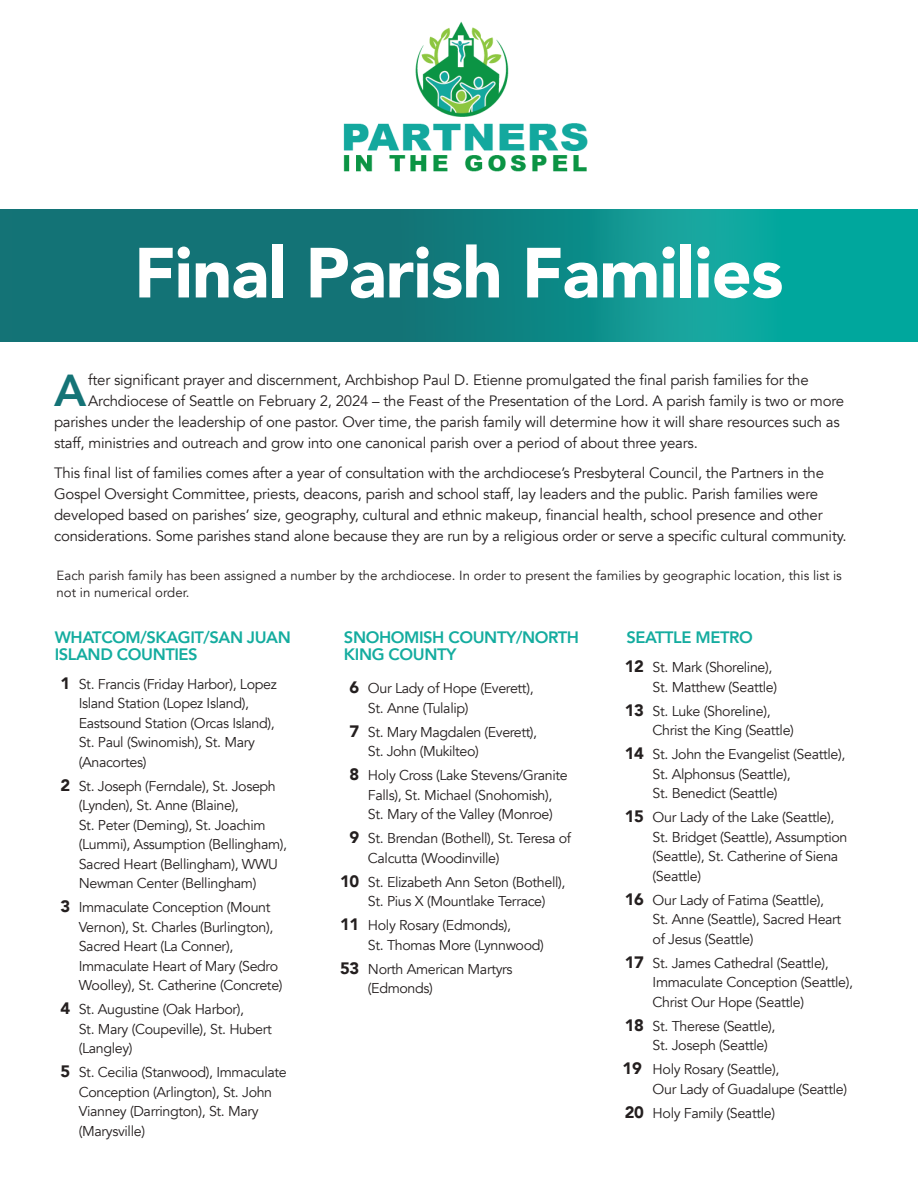
<style>
.page{position:relative;width:918px;height:1188px;background:#fff}
.page>*{position:absolute;margin:0;border:0;box-sizing:border-box;transform-origin:0 0}
.t1{font:900 70.05px "Avenir";letter-spacing:-.01em;color:#fff}
.t2{font:800 44.7px "Avenir";color:#147376}
.t3{font:800 16.5px/16.5px "Avenir";letter-spacing:-.025em;color:#14ac9f}
.t4{font:15px/21px "Avenir";letter-spacing:-.015em;color:#241f1f}
.t5{font:14.25px/19.5px "Avenir";letter-spacing:-.025em;color:#241f1f}
.t6{font:13.2px/16.5px "Avenir";color:#241f1f}
.s1{font-weight:900;font-size:16.5px}
</style>
<div class="page">
<svg style="left:13px;top:209px;width:905px;height:132px;background:#0f8785"></svg>
<img style="left:343px;top:21px;width:245px;height:151px">
<h1 class="t1" style="left:134px;top:213px;width:651px">Final Parish Families</h1>
<h2 class="t2" style="left:54px;top:356px;width:34px">A</h2>
<p class="t4" style="left:88px;top:370px;width:722px">fter significant prayer and discernment, Archbishop Paul D. Etienne promulgated the final parish families for the</p>
<p class="t4" style="left:88px;top:391px;width:757px">Archdiocese of Seattle on February 2, 2024 – the Feast of the Presentation of the Lord. A parish family is two or more</p>
<p class="t4" style="left:54px;top:412px;width:787px">parishes under the leadership of one pastor. Over time, the parish family will determine how it will share resources such as</p>
<p class="t4" style="left:54px;top:433px;width:645px">staff, ministries and outreach and grow into one canonical parish over a period of about three years.</p>
<p class="t4" style="left:54px;top:463px;width:794px">This final list of families comes after a year of consultation with the archdiocese’s Presbyteral Council, the Partners in the Gospel Oversight Committee, priests, deacons, parish and school staff, lay leaders and the public. Parish families were developed based on parishes’ size, geography, cultural and ethnic makeup, financial health, school presence and other considerations. Some parishes stand alone because they are run by a religious order or serve a specific cultural community.</p>
<p class="t6" style="left:57px;top:568px;width:787px">Each parish family has been assigned a number by the archdiocese. In order to present the families by geographic location, this list is not in numerical order.</p>
<p class="t3" style="left:55px;top:629px;width:238px">WHATCOM/SKAGIT/SAN JUAN<br>ISLAND COUNTIES</p>
<p class="t5" style="left:79px;top:674px;width:200px;text-indent:-18px"><span class="s1">1</span> St. Francis (Friday Harbor), Lopez<br>Island Station (Lopez Island),<br>Eastsound Station (Orcas Island),<br>St. Paul (Swinomish), St. Mary (Anacortes)</p>
<p class="t5" style="left:79px;top:776px;width:210px;text-indent:-18px"><span class="s1">2</span> St. Joseph (Ferndale), St. Joseph (Lynden), St. Anne (Blaine),<br>St. Peter (Deming), St. Joachim (Lummi), Assumption (Bellingham),<br>Sacred Heart (Bellingham), WWU<br>Newman Center (Bellingham)</p>
<p class="t5" style="left:79px;top:898px;width:205px;text-indent:-18px"><span class="s1">3</span> Immaculate Conception (Mount<br>Vernon), St. Charles (Burlington),<br>Sacred Heart (La Conner),<br>Immaculate Heart of Mary (Sedro<br>Woolley), St. Catherine (Concrete)</p>
<p class="t5" style="left:79px;top:1000px;width:195px;text-indent:-18px"><span class="s1">4</span> St. Augustine (Oak Harbor),<br>St. Mary (Coupeville), St. Hubert (Langley)</p>
<p class="t5" style="left:79px;top:1063px;width:210px;text-indent:-18px"><span class="s1">5</span> St. Cecilia (Stanwood), Immaculate<br>Conception (Arlington), St. John<br>Vianney (Darrington), St. Mary (Marysville)</p>
<p class="t3" style="left:344px;top:629px;width:237px">SNOHOMISH COUNTY/NORTH<br>KING COUNTY</p>
<p class="t5" style="left:368px;top:679px;width:167px;text-indent:-18px"><span class="s1">6</span> Our Lady of Hope (Everett),<br>St. Anne (Tulalip)</p>
<p class="t5" style="left:368px;top:722px;width:171px;text-indent:-18px"><span class="s1">7</span> St. Mary Magdalen (Everett),<br>St. John (Mukilteo)</p>
<p class="t5" style="left:350px;top:766px;width:220px;text-align:center"><span class="s1">8</span> Holy Cross (Lake Stevens/Granite<br>Falls), St. Michael (Snohomish),<br>St. Mary of the Valley (Monroe)</p>
<p class="t5" style="left:368px;top:829px;width:205px;text-indent:-18px"><span class="s1">9</span> St. Brendan (Bothell), St. Teresa of<br>Calcutta (Woodinville)</p>
<p class="t5" style="left:340px;top:872px;width:227px;text-align:center"><span class="s1">10</span> St. Elizabeth Ann Seton (Bothell),<br>St. Pius X (Mountlake Terrace)</p>
<p class="t5" style="left:368px;top:916px;width:177px;text-indent:-28px"><span class="s1">11</span> Holy Rosary (Edmonds),<br>St. Thomas More (Lynnwood)</p>
<p class="t5" style="left:368px;top:959px;width:146px;text-indent:-28px"><span class="s1">53</span> North American Martyrs (Edmonds)</p>
<p class="t3" style="left:626px;top:629px;width:128px">SEATTLE METRO</p>
<p class="t5" style="left:653px;top:658px;width:126px;text-indent:-28px"><span class="s1">12</span> St. Mark (Shoreline),<br>St. Matthew (Seattle)</p>
<p class="t5" style="left:653px;top:701px;width:143px;text-indent:-28px"><span class="s1">13</span> St. Luke (Shoreline),<br>Christ the King (Seattle)</p>
<p class="t5" style="left:653px;top:745px;width:194px;text-indent:-28px"><span class="s1">14</span> St. John the Evangelist (Seattle),<br>St. Alphonsus (Seattle),<br>St. Benedict (Seattle)</p>
<p class="t5" style="left:653px;top:808px;width:196px;text-indent:-28px"><span class="s1">15</span> Our Lady of the Lake (Seattle),<br>St. Bridget (Seattle), Assumption (Seattle), St. Catherine of Siena (Seattle)</p>
<p class="t5" style="left:653px;top:890px;width:190px;text-indent:-28px"><span class="s1">16</span> Our Lady of Fatima (Seattle),<br>St. Anne (Seattle), Sacred Heart of Jesus (Seattle)</p>
<p class="t5" style="left:653px;top:953px;width:202px;text-indent:-28px"><span class="s1">17</span> St. James Cathedral (Seattle),<br>Immaculate Conception (Seattle),<br>Christ Our Hope (Seattle)</p>
<p class="t5" style="left:653px;top:1016px;width:124px;text-indent:-28px"><span class="s1">18</span> St. Therese (Seattle),<br>St. Joseph (Seattle)</p>
<p class="t5" style="left:653px;top:1060px;width:196px;text-indent:-30px"><span class="s1">19</span> Holy Rosary (Seattle),<br>Our Lady of Guadalupe (Seattle)</p>
<p class="t5" style="left:625px;top:1103px;width:152px"><span class="s1">20</span> Holy Family (Seattle)</p>
</div>
